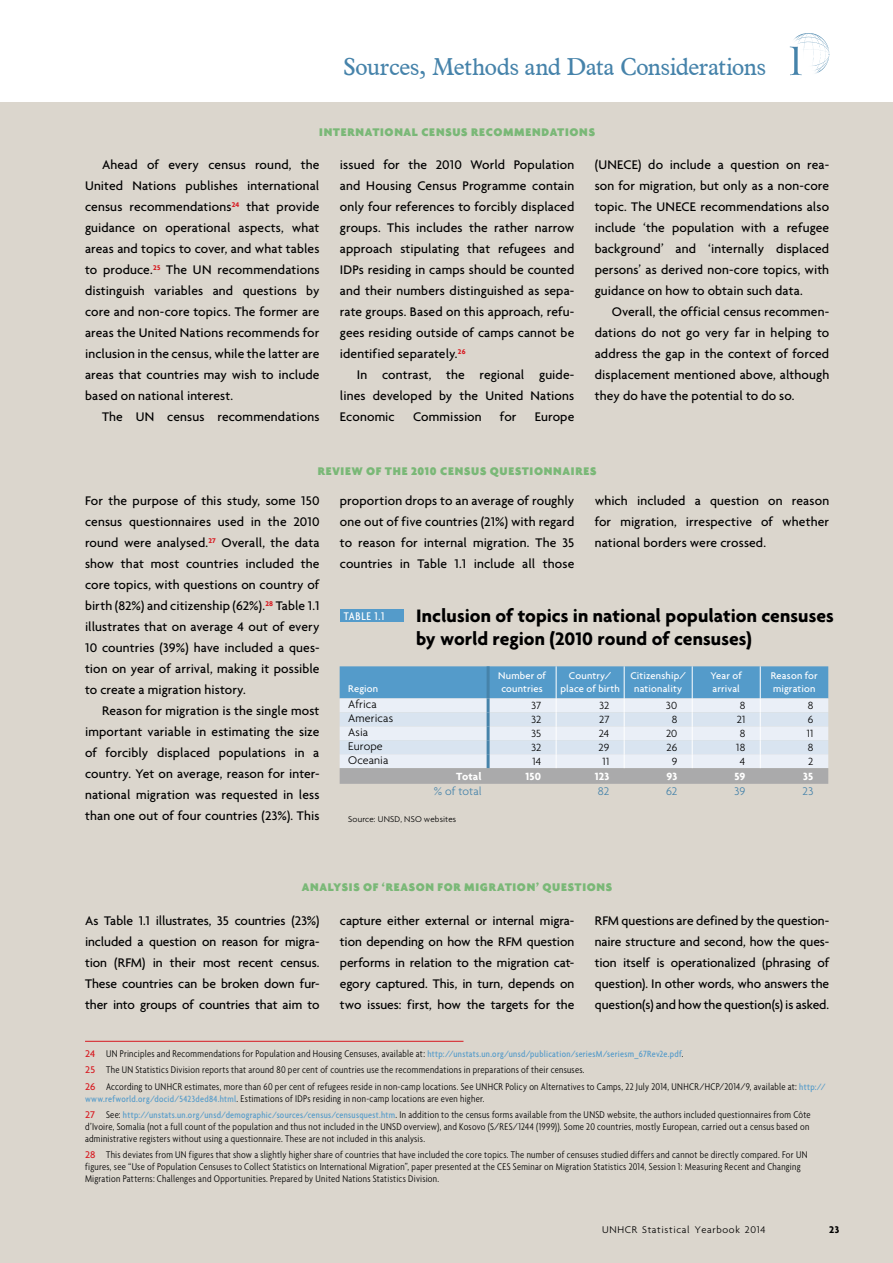
<style>
.page{position:relative;width:893px;height:1263px;background:#fff}
.page>*{position:absolute;margin:0;border:0;box-sizing:border-box;transform-origin:0 0}
.t1{font:24px "News Plantin";letter-spacing:-.005em;color:#4683aa}
.t2{font:700 19.5px/23.4px "Agenda";color:#000}
.t3{font:500 13.5px/21px "Agenda";letter-spacing:.005em;color:#000;text-align:justify}
.t4{font:900 12px "Agenda";letter-spacing:.06em;color:#7ab877}
.t5{font:300 12px "Agenda";letter-spacing:.005em;color:#000}
.t6{font:300 12px "Agenda";color:#4683aa}
.t7{font:500 condensed 12px "Agenda";letter-spacing:.055em;color:#fff}
.t8{font:300 11.25px "Agenda";letter-spacing:.005em;color:#000}
.t9{font:700 11.25px "Agenda";letter-spacing:.015em;color:#fff}
.t10{font:300 condensed 10.5px/16.2px "Agenda";letter-spacing:.025em;color:#000}
.t11{font:500 10.5px/12.6px "Agenda";letter-spacing:.01em;color:#fff;text-align:center}
.t12{font:300 10.5px "Agenda";letter-spacing:.06em;color:#000}
.t13{font:700 10.5px "Agenda";color:#000}
.t14{font:300 9px "Agenda";letter-spacing:.02em;color:#000}
.s1{font-weight:500;font-stretch:normal;color:#d71920}
.s2{font-weight:500;font-size:9.75px;color:#549bca}
</style>
<div class="page">
<div style="left:0;top:102px;width:893px;height:1161px;background:#dbd6cd"></div>
<hr style="left:85px;top:1041px;width:378px;height:1px;background:#d71920">
<div style="left:340px;top:610px;width:63px;height:12px;background:#549bca"></div>
<svg style="left:340px;top:666px;width:488px;height:118px;background:#b5ccde"></svg>
<svg style="left:789px;top:33px;width:41px;height:42px"></svg>
<h1 class="t1" style="left:343px;top:52px;width:424px">Sources, Methods and Data Considerations</h1>
<p class="t4" style="left:319px;top:125px;width:277px">INTERNATIONAL CENSUS RECOMMENDATIONS</p>
<p class="t3" style="left:85px;top:154px;width:236px;text-indent:17px">Ahead of every census round, the United Nations publishes international census recommendations<sup>24</sup> that provide guidance on operational aspects, what areas and topics to cover, and what tables to produce.<sup>25</sup> The UN recommendations distinguish variables and questions by core and non-core topics. The former are areas the United Nations recommends for inclusion in the census, while the latter are areas that countries may wish to include based on national interest.</p>
<p class="t3" style="left:102px;top:406px;width:219px">The UN census recommendations</p>
<p class="t3" style="left:340px;top:154px;width:236px">issued for the 2010 World Population and Housing Census Programme contain only four references to forcibly displaced groups. This includes the rather narrow approach stipulating that refugees and IDPs residing in camps should be counted and their numbers distinguished as sepa&shy;rate groups. Based on this approach, refu&shy;gees residing outside of camps cannot be identified separately.<sup>26</sup></p>
<p class="t3" style="left:340px;top:364px;width:236px;text-indent:17px">In contrast, the regional guide&shy;lines developed by the United Nations Economic</p>
<p class="t3" style="left:413px;top:406px;width:70px">Commission</p>
<p class="t3" style="left:500px;top:406px;width:18px">for</p>
<p class="t3" style="left:535px;top:406px;width:41px">Europe</p>
<p class="t3" style="left:595px;top:154px;width:236px">(UNECE) do include a question on rea&shy;son for migration, but only as a non-core topic. The UNECE recommendations also include ‘the population with a refugee background’ and ‘internally displaced persons’ as derived non-core topics, with guidance on how to obtain such data.</p>
<p class="t3" style="left:595px;top:301px;width:236px;text-indent:17px">Overall, the official census recommen&shy;dations do not go very far in helping to address the gap in the context of forced displacement mentioned above, although they do have the potential to do so.</p>
<p class="t4" style="left:318px;top:464px;width:280px">REVIEW OF THE 2010 CENSUS QUESTIONNAIRES</p>
<p class="t3" style="left:85px;top:490px;width:236px">For the purpose of this study, some 150 census questionnaires used in the 2010 round were analysed.<sup>27</sup> Overall, the data show that most countries included the core topics, with questions on country of birth (82%) and citizenship (62%).<sup>28</sup> Table 1.1 illustrates that on average 4 out of every 10 countries (39%) have included a ques&shy;tion on year of arrival, making it possible to create a migration history.</p>
<p class="t3" style="left:85px;top:700px;width:236px;text-indent:17px">Reason for migration is the single most important variable in estimating the size of forcibly displaced populations in a country. Yet on average, reason for inter&shy;national migration was requested in less than one out of four countries (23%). This</p>
<p class="t3" style="left:340px;top:490px;width:236px">proportion drops to an average of roughly one out of five countries (21%) with regard to reason for internal migration. The 35 countries in Table 1.1 include all those</p>
<p class="t3" style="left:595px;top:490px;width:236px">which included a question on reason for migration, irrespective of whether national borders were crossed.</p>
<p class="t7" style="left:344px;top:609px;width:42px">TABLE 1.1</p>
<h2 class="t2" style="left:416px;top:604px;width:419px">Inclusion of topics in national population censuses by world region (2010 round of censuses)</h2>
<p class="t11" style="left:348px;top:682px;width:32px">Region</p>
<p class="t11" style="left:498px;top:669px;width:50px">Number of countries</p>
<p class="t11" style="left:560px;top:669px;width:61px">Country/ place of birth</p>
<p class="t11" style="left:630px;top:669px;width:57px">Citizenship/ nationality</p>
<p class="t11" style="left:710px;top:669px;width:33px;text-align:left">Year of arrival</p>
<p class="t11" style="left:771px;top:669px;width:49px;text-align:left">Reason for migration</p>
<p class="t5" style="left:348px;top:697px;width:30px">Africa</p>
<p class="t8" style="left:532px;top:699px;width:11px">37</p>
<p class="t8" style="left:599px;top:699px;width:11px">32</p>
<p class="t8" style="left:666px;top:699px;width:13px">30</p>
<p class="t8" style="left:740px;top:699px;width:7px">8</p>
<p class="t8" style="left:808px;top:699px;width:7px">8</p>
<p class="t5" style="left:348px;top:711px;width:47px">Americas</p>
<p class="t8" style="left:531px;top:713px;width:11px">32</p>
<p class="t8" style="left:599px;top:713px;width:12px">27</p>
<p class="t8" style="left:672px;top:713px;width:7px">8</p>
<p class="t8" style="left:737px;top:713px;width:10px">21</p>
<p class="t8" style="left:808px;top:713px;width:7px">6</p>
<p class="t5" style="left:348px;top:725px;width:21px">Asia</p>
<p class="t8" style="left:531px;top:727px;width:11px">35</p>
<p class="t8" style="left:599px;top:727px;width:12px">24</p>
<p class="t8" style="left:666px;top:727px;width:13px">20</p>
<p class="t8" style="left:740px;top:727px;width:7px">8</p>
<p class="t8" style="left:807px;top:727px;width:8px">11</p>
<p class="t5" style="left:348px;top:739px;width:36px">Europe</p>
<p class="t8" style="left:531px;top:741px;width:11px">32</p>
<p class="t8" style="left:598px;top:741px;width:12px">29</p>
<p class="t8" style="left:667px;top:741px;width:12px">26</p>
<p class="t8" style="left:736px;top:741px;width:11px">18</p>
<p class="t8" style="left:808px;top:741px;width:7px">8</p>
<p class="t5" style="left:348px;top:753px;width:42px">Oceania</p>
<p class="t8" style="left:532px;top:754px;width:10px">14</p>
<p class="t8" style="left:603px;top:754px;width:8px">11</p>
<p class="t8" style="left:672px;top:754px;width:7px">9</p>
<p class="t8" style="left:740px;top:754px;width:7px">4</p>
<p class="t8" style="left:808px;top:754px;width:7px">2</p>
<p class="t9" style="left:456px;top:769px;width:27px">Total</p>
<p class="t9" style="left:526px;top:769px;width:17px">150</p>
<p class="t9" style="left:595px;top:769px;width:16px">123</p>
<p class="t9" style="left:666px;top:769px;width:12px">93</p>
<p class="t9" style="left:734px;top:769px;width:13px">59</p>
<p class="t9" style="left:803px;top:769px;width:12px">35</p>
<p class="t6" style="left:434px;top:784px;width:49px">% of total</p>
<p class="t6" style="left:598px;top:784px;width:13px">82</p>
<p class="t6" style="left:666px;top:784px;width:13px">62</p>
<p class="t6" style="left:734px;top:784px;width:12px">39</p>
<p class="t6" style="left:803px;top:784px;width:12px">23</p>
<p class="t14" style="left:348px;top:813px;width:110px">Source: UNSD, NSO websites</p>
<p class="t4" style="left:302px;top:879px;width:311px">ANALYSIS OF ‘REASON FOR MIGRATION’ QUESTIONS</p>
<p class="t3" style="left:85px;top:910px;width:236px">As Table 1.1 illustrates, 35 countries (23%) included a question on reason for migra&shy;tion (RFM) in their most recent census.<br>These countries can be broken down fur&shy;ther into groups of countries that aim to</p>
<p class="t3" style="left:340px;top:910px;width:236px">capture either external or internal migra&shy;tion depending on how the RFM question performs in relation to the migration cat&shy;egory captured. This, in turn, depends on two issues: first, how the targets for the</p>
<p class="t3" style="left:595px;top:910px;width:236px">RFM questions are defined by the question&shy;naire structure and second, how the ques&shy;tion itself is operationalized (phrasing of question). In other words, who answers the question(s) and how the question(s) is asked.</p>
<p class="t10" style="left:85px;top:1045px;width:742px"><span class="s1">24</span> UN Principles and Recommendations for Population and Housing Censuses, available at: <span class="s2">http://unstats.un.org/unsd/publication/seriesM/seriesm_67Rev2e.pdf</span>.<br><span class="s1">25</span> The UN Statistics Division reports that around 80 per cent of countries use the recommendations in preparations of their censuses.<br><span class="s1">26</span> According to UNHCR estimates, more than 60 per cent of refugees reside in non-camp locations. See UNHCR Policy on Alternatives to Camps, 22 July 2014, UNHCR/HCP/2014/9, available at: <span class="s2">http://</span></p>
<p class="t10" style="left:85px;top:1090px;width:727px"><span class="s2">www.refworld.org/docid/5423ded84.html</span>. Estimations of IDPs residing in non-camp locations are even higher.<br><span class="s1">27</span> See: <span class="s2">http://unstats.un.org/unsd/demographic/sources/census/censusquest.htm</span>. In addition to the census forms available from the UNSD website, the authors included questionnaires from Côte</p>
<p class="t10" style="left:85px;top:1120px;width:726px;line-height:12px">d’Ivoire, Somalia (not a full count of the population and thus not included in the UNSD overview), and Kosovo (S/RES/1244 (1999)). Some 20 countries, mostly European, carried out a census based on administrative registers without using a questionnaire. These are not included in this analysis.</p>
<p class="t10" style="left:85px;top:1149px;width:724px;line-height:12px"><span class="s1">28</span> This deviates from UN figures that show a slightly higher share of countries that have included the core topics. The number of censuses studied differs and cannot be directly compared. For UN figures, see “Use of Population Censuses to Collect Statistics on International Migration”, paper presented at the CES Seminar on Migration Statistics 2014, Session 1: Measuring Recent and Changing<br>Migration Patterns: Challenges and Opportunities. Prepared by United Nations Statistics Division.</p>
<p class="t12" style="left:602px;top:1224px;width:165px">UNHCR Statistical Yearbook 2014</p>
<p class="t13" style="left:829px;top:1223px;width:12px">23</p>
</div>
